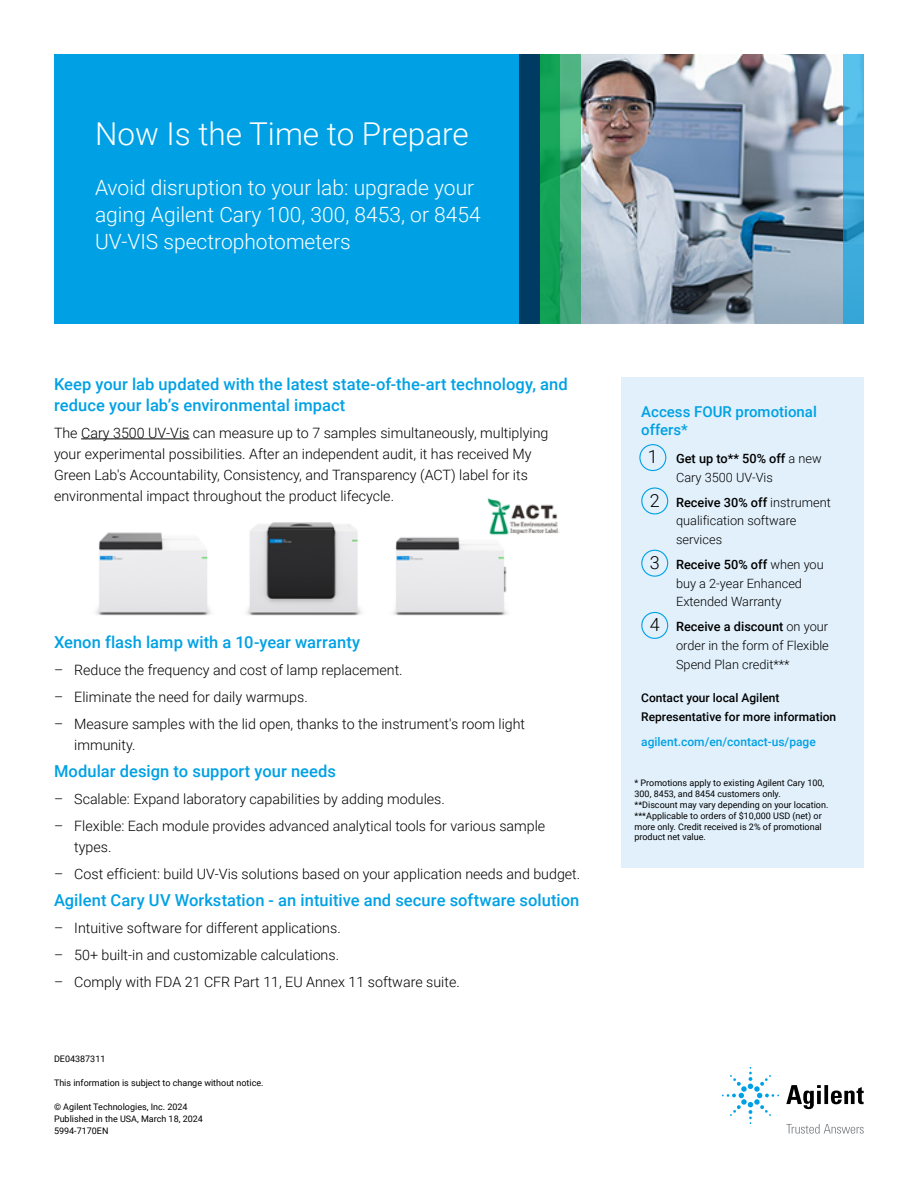
<style>
.page{position:relative;width:918px;height:1188px;background:#fff}
.page>*{position:absolute;margin:0;border:0;box-sizing:border-box;transform-origin:0 0}
.t1{font:300 31.5px "Roboto";color:#fff}
.t2{font:300 21px/27px "Roboto";color:#fff}
.t3{font:300 18px "Roboto";color:#000}
.t4{font:500 16.5px/21px "Roboto";letter-spacing:.005em;color:#00a1e4}
.t5{font:500 15px/18.8px "Roboto";color:#00a1e4}
.t6{font:300 14.25px/21px "Roboto";color:#000}
.t7{font:300 12.75px/18.8px "Roboto";color:#000}
.t8{font:500 12px/18.8px "Roboto";color:#000}
.t9{font:500 12px "Roboto";color:#00a1e4}
.t10{font:9px/10.8px "Roboto";color:#000}
.t11{font:9px/12px "Roboto";color:#000101}
.s1{font-weight:500}
</style>
<div class="page">
<div style="left:621px;top:378px;width:243px;height:490px;background:#e1f0fb"></div>
<div style="left:54px;top:54px;width:466px;height:270px;background:#00a1e4"></div>
<img style="left:580px;top:54px;width:264px;height:270px">
<svg style="left:844px;top:54px;width:20px;height:270px;background:#42aedd"></svg>
<div style="left:520px;top:54px;width:20px;height:270px;background:#003b64"></div>
<div style="left:540px;top:54px;width:20px;height:270px;background:#11a256"></div>
<svg style="left:560px;top:54px;width:20px;height:270px;background:#48ac7d"></svg>
<hr style="left:81px;top:439px;width:108px;height:1px;background:#000">
<img style="left:95px;top:522px;width:413px;height:94px">
<div style="left:639px;top:444px;width:27px;height:27px;border:1px solid #00a1e4;border-radius:50%"></div>
<div style="left:641px;top:487px;width:27px;height:27px;border:1px solid #00a1e4;border-radius:50%"></div>
<div style="left:641px;top:550px;width:27px;height:27px;border:1px solid #00a1e4;border-radius:50%"></div>
<div style="left:641px;top:612px;width:27px;height:27px;border:1px solid #00a1e4;border-radius:50%"></div>
<img style="left:486px;top:498px;width:74px;height:41px">
<svg style="left:786px;top:1085px;width:78px;height:24px"></svg>
<svg style="left:722px;top:1067px;width:57px;height:57px"></svg>
<svg style="left:786px;top:1124px;width:78px;height:10px"></svg>
<h1 class="t1" style="left:95px;top:112px;width:375px">Now Is the Time to Prepare</h1>
<h2 class="t2" style="left:95px;top:173px;width:387px">Avoid disruption to your lab: upgrade your aging Agilent Cary 100, 300, 8453, or 8454<br>UV-VIS spectrophotometers</h2>
<p class="t4" style="left:54px;top:373px;width:515px">Keep your lab updated with the latest state-of-the-art technology, and reduce your lab’s environmental impact</p>
<p class="t6" style="left:54px;top:422px;width:496px">The Cary 3500 UV-Vis can measure up to 7 samples simultaneously, multiplying your experimental possibilities. After an independent audit, it has received My Green Lab's Accountability, Consistency, and Transparency (ACT) label for its environmental impact throughout the product lifecycle.</p>
<p class="t4" style="left:54px;top:631px;width:308px">Xenon flash lamp with a 10-year warranty</p>
<p class="t6" style="left:54px;top:659px;width:350px">– Reduce the frequency and cost of lamp replacement.</p>
<p class="t6" style="left:54px;top:686px;width:255px">– Eliminate the need for daily warmups.</p>
<p class="t6" style="left:74px;top:713px;width:452px;text-indent:-20px">– Measure samples with the lid open, thanks to the instrument's room light immunity.</p>
<p class="t4" style="left:54px;top:760px;width:284px">Modular design to support your needs</p>
<p class="t6" style="left:54px;top:788px;width:392px">– Scalable: Expand laboratory capabilities by adding modules.</p>
<p class="t6" style="left:74px;top:815px;width:473px;text-indent:-20px">– Flexible: Each module provides advanced analytical tools for various sample types.</p>
<p class="t6" style="left:54px;top:863px;width:528px">– Cost efficient: build UV-Vis solutions based on your application needs and budget.</p>
<p class="t4" style="left:54px;top:889px;width:527px">Agilent Cary UV Workstation - an intuitive and secure software solution</p>
<p class="t6" style="left:54px;top:917px;width:288px">– Intuitive software for different applications.</p>
<p class="t6" style="left:54px;top:944px;width:287px">– 50+ built-in and customizable calculations.</p>
<p class="t6" style="left:54px;top:971px;width:407px">– Comply with FDA 21 CFR Part 11, EU Annex 11 software suite.</p>
<p class="t11" style="left:54px;top:1052px;width:53px">DE04387311</p>
<p class="t10" style="left:54px;top:1077px;width:211px">This information is subject to change without notice.</p>
<p class="t11" style="left:54px;top:1100px;width:150px">© Agilent Technologies, Inc. 2024<br>Published in the USA, March 18, 2024<br>5994-7170EN</p>
<p class="t5" style="left:641px;top:401px;width:177px">Access FOUR promotional offers*</p>
<p class="t7" style="left:676px;top:449px;width:147px"><span class="s1">Get up to** 50% off</span> a new<br>Cary 3500 UV-Vis</p>
<p class="t7" style="left:676px;top:492px;width:156px"><span class="s1">Receive 30% off</span> instrument qualification software services</p>
<p class="t7" style="left:676px;top:555px;width:149px"><span class="s1">Receive 50% off</span> when you buy a 2-year Enhanced<br>Extended Warranty</p>
<p class="t7" style="left:676px;top:617px;width:154px;text-align:justify"><span class="s1">Receive a discount</span> on your order in the form of Flexible Spend Plan credit***</p>
<p class="t3" style="left:648px;top:444px;width:11px">1</p>
<p class="t3" style="left:650px;top:488px;width:11px">2</p>
<p class="t3" style="left:650px;top:550px;width:11px">3</p>
<p class="t3" style="left:650px;top:612px;width:11px">4</p>
<p class="t8" style="left:641px;top:688px;width:196px">Contact your local Agilent<br>Representative for more information</p>
<p class="t9" style="left:641px;top:733px;width:176px">agilent.com/en/contact-us/page</p>
<p class="t10" style="left:634px;top:778px;width:195px">* Promotions apply to existing Agilent Cary 100, 300, 8453, and 8454 customers only.<br>**Discount may vary depending on your location. ***Applicable to orders of $10,000 USD (net) or more only. Credit received is 2% of promotional product net value.</p>
</div>
